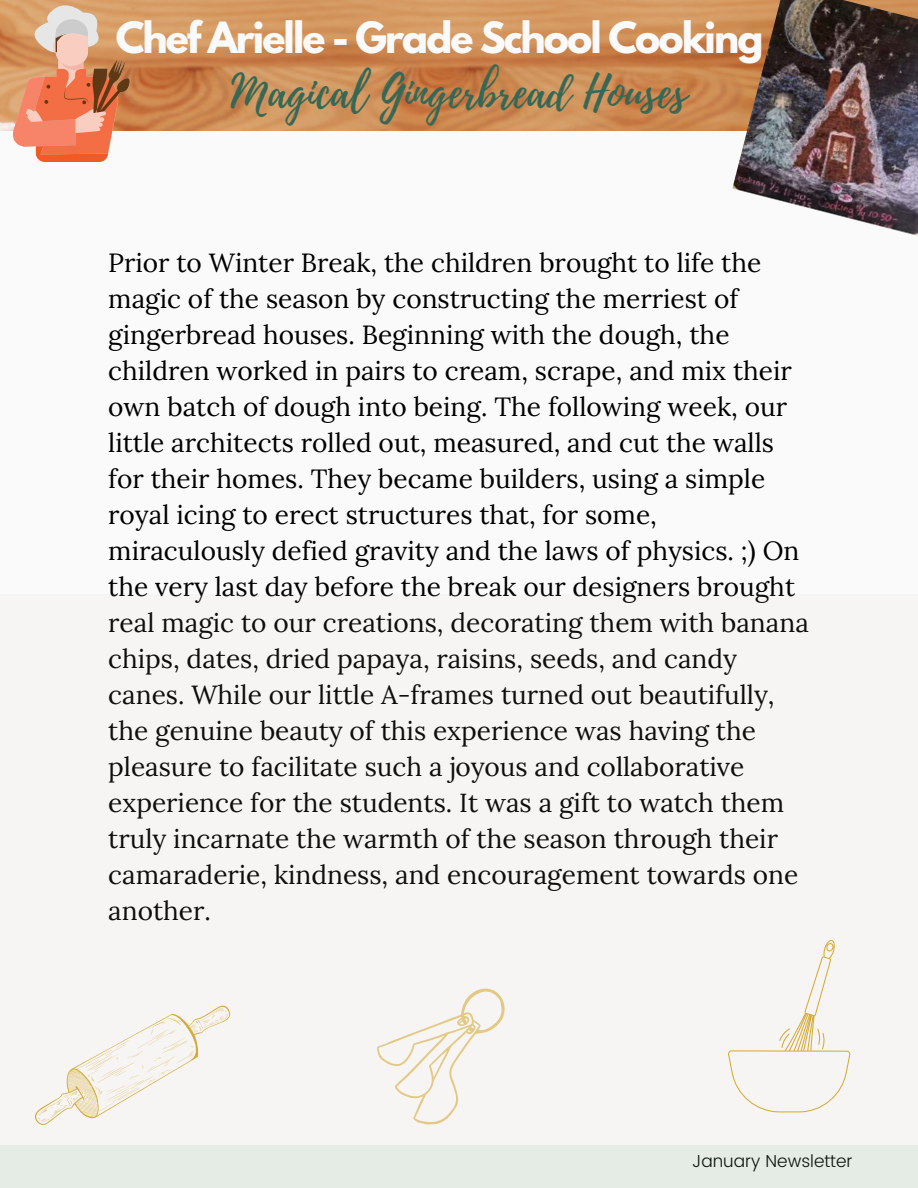
<style>
.page{position:relative;width:918px;height:1188px;background:#fafafa}
.page>*{position:absolute;margin:0;border:0;box-sizing:border-box;transform-origin:0 0}
.t1{font:45.3px "Playlist Script";color:#376856}
.t2{font:700 38.1px "League Spartan";letter-spacing:-.05em;color:#fafafa}
.t3{font:26.25px/36px "Lora";color:#000}
.t4{font:300 17.25px "Poppins";color:#000}
</style>
<div class="page">
<img style="left:0;top:0;width:732px;height:130px">
<div style="left:0;top:594px;width:918px;height:594px;background:#f7f5f4"></div>
<div style="left:0;top:1145px;width:918px;height:43px;background:#e4ece5"></div>
<svg style="left:7px;top:0;width:124px;height:162px;background:#df9874"></svg>
<svg style="left:728px;top:940px;width:122px;height:172px"></svg>
<svg style="left:35px;top:1006px;width:195px;height:119px"></svg>
<img style="left:732px;top:0;width:186px;height:236px">
<svg style="left:377px;top:988px;width:128px;height:137px"></svg>
<h2 class="t2" style="left:116px;top:7px;width:649px">Chef Arielle - Grade School Cooking</h2>
<h1 class="t1" style="left:231px;top:59px;width:457px">Magical Gingerbread Houses</h1>
<p class="t3" style="left:108px;top:243px;width:702px">Prior to Winter Break, the children brought to life the magic of the season by constructing the merriest of gingerbread houses. Beginning with the dough, the children worked in pairs to cream, scrape, and mix their own batch of dough into being. The following week, our little architects rolled out, measured, and cut the walls for their homes. They became builders, using a simple royal icing to erect structures that, for some, miraculously defied gravity and the laws of physics. ;) On the very last day before the break our designers brought real magic to our creations, decorating them with banana chips, dates, dried papaya, raisins, seeds, and candy canes. While our little A-frames turned out beautifully, the genuine beauty of this experience was having the pleasure to facilitate such a joyous and collaborative experience for the students. It was a gift to watch them truly incarnate the warmth of the season through their camaraderie, kindness, and encouragement towards one another.</p>
<p class="t4" style="left:692px;top:1149px;width:162px">January Newsletter</p>
</div>
